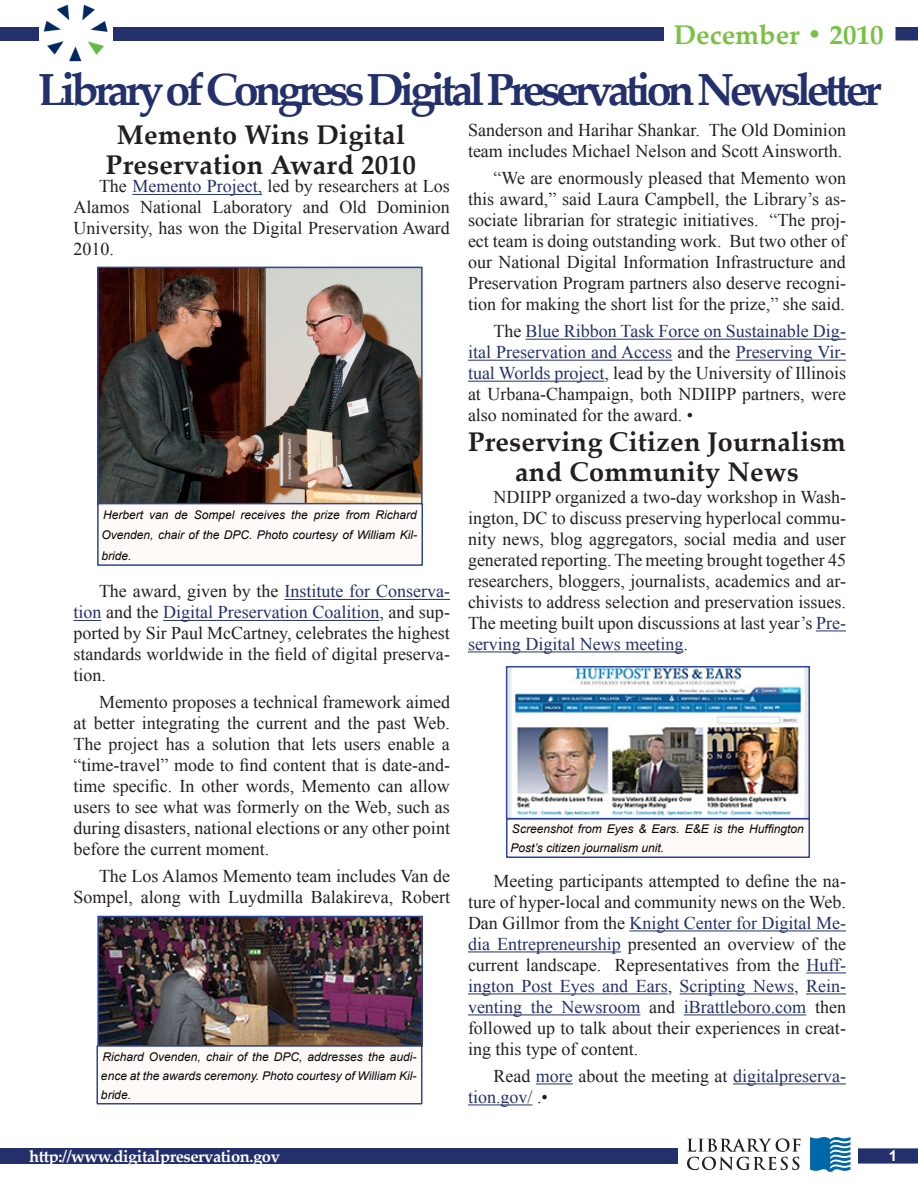
<style>
.page{position:relative;width:918px;height:1188px;background:#fff}
.page>*{position:absolute;margin:0;border:0;box-sizing:border-box;transform-origin:0 0}
.t1{font:700 45px "Palatino Linotype";letter-spacing:-.1em;color:#24306b}
.Heading{font:700 27px/30px "Palatino Linotype";letter-spacing:.01em;color:#231f20;text-align:center}
.Date{font:700 27px "Palatino Linotype";color:#79c142}
.t2{font:18px/21px "Times New Roman";color:#231f20;text-align:justify}
.t3{font:18px/21px "Times New Roman";color:#24306b}
.t4{font:700 16.5px "Palatino Linotype";letter-spacing:-.025em;color:#fff}
.t5{font:700 15px "Arial";color:#fff}
.t6{font:italic 12px/20.5px "Arial";color:#050705;text-align:justify}
.s1{color:#24306b}
.s2{color:#231f20}
</style>
<div class="page">
<div style="left:858px;top:1148px;width:60px;height:16px;background:#24306b"></div>
<svg style="left:687px;top:1138px;width:114px;height:32px"></svg>
<svg style="left:810px;top:1137px;width:40px;height:35px"></svg>
<div style="left:0;top:1148px;width:678px;height:16px;background:#24306b"></div>
<div style="left:0;top:27px;width:663px;height:13px;background:#24306b"></div>
<img style="left:40px;top:4px;width:72px;height:58px">
<div style="left:895px;top:27px;width:23px;height:13px;background:#24306b"></div>
<hr style="left:132px;top:194px;width:130px;height:1px;background:#24306b">
<hr style="left:284px;top:599px;width:166px;height:1px;background:#24306b">
<svg style="left:74px;top:620px;width:28px;height:1px"></svg>
<hr style="left:163px;top:620px;width:216px;height:1px;background:#24306b">
<hr style="left:816px;top:631px;width:30px;height:1px;background:#24306b">
<hr style="left:468px;top:652px;width:215px;height:1px;background:#24306b">
<hr style="left:630px;top:931px;width:216px;height:1px;background:#24306b">
<hr style="left:468px;top:952px;width:153px;height:1px;background:#24306b">
<hr style="left:806px;top:973px;width:40px;height:1px;background:#24306b">
<hr style="left:468px;top:994px;width:200px;height:1px;background:#24306b">
<hr style="left:680px;top:994px;width:114px;height:1px;background:#24306b">
<hr style="left:806px;top:994px;width:40px;height:1px;background:#24306b">
<hr style="left:468px;top:1015px;width:172px;height:1px;background:#24306b">
<hr style="left:684px;top:1015px;width:122px;height:1px;background:#24306b">
<hr style="left:536px;top:1084px;width:37px;height:1px;background:#24306b">
<hr style="left:733px;top:1084px;width:113px;height:1px;background:#24306b">
<hr style="left:468px;top:1105px;width:65px;height:1px;background:#24306b">
<div style="left:507px;top:819px;width:302px;height:38px;background:#fff9f7"></div>
<div style="left:506px;top:818px;width:304px;height:40px;border:2px solid #2b4599"></div>
<img style="left:509px;top:669px;width:298px;height:147px">
<div style="left:506px;top:666px;width:304px;height:153px;border:2px solid #2b4599"></div>
<img style="left:100px;top:270px;width:320px;height:232px">
<div style="left:97px;top:267px;width:326px;height:238px;border:2px solid #2b4599"></div>
<img style="left:100px;top:919px;width:320px;height:125px">
<div style="left:97px;top:916px;width:326px;height:131px;border:2px solid #2b4599"></div>
<hr style="left:526px;top:339px;width:320px;height:1px;background:#24306b">
<hr style="left:468px;top:360px;width:204px;height:1px;background:#24306b">
<hr style="left:736px;top:360px;width:110px;height:1px;background:#24306b">
<hr style="left:468px;top:381px;width:137px;height:1px;background:#24306b">
<div style="left:98px;top:504px;width:324px;height:61px;background:#fff9f7"></div>
<div style="left:97px;top:503px;width:326px;height:63px;border:2px solid #2b4599"></div>
<div style="left:97px;top:1046px;width:325px;height:58px;background:#fff9f7"></div>
<div style="left:96px;top:1045px;width:326px;height:59px;border:2px solid #2b4599"></div>
<p class="Date" style="left:674px;top:15px;width:211px">December • 2010</p>
<p class="t1" style="left:38px;top:58px;width:845px">Library of Congress Digital Preservation Newsletter</p>
<p class="Heading" style="left:106px;top:118px;width:312px">Memento Wins Digital<br>Preservation Award 2010</p>
<p class="t2" style="left:74px;top:176px;width:378px;text-indent:26px">The <span class="s1">Memento Project,</span> led by researchers at Los Alamos National Laboratory and Old Dominion University, has won the Digital Preservation Award 2010.</p>
<p class="t6" style="left:102px;top:504px;width:317px">Herbert van de Sompel receives the prize from Richard Ovenden, chair of the DPC. Photo courtesy of William Kil&shy;bride.</p>
<p class="t2" style="left:74px;top:581px;width:378px;text-indent:26px">The award, given by the <span class="s1">Institute for Conserva&shy;tion</span> and the <span class="s1">Digital Preservation Coalition</span>, and sup&shy;ported by Sir Paul McCartney, celebrates the highest standards worldwide in the field of digital preserva&shy;tion.</p>
<p class="t2" style="left:74px;top:692px;width:378px;text-indent:26px">Memento proposes a technical framework aimed at better integrating the current and the past Web.<br>The project has a solution that lets users enable a “time-travel” mode to find content that is date-and&shy;time specific. In other words, Memento can allow users to see what was formerly on the Web, such as during disasters, national elections or any other point before the current moment.</p>
<p class="t2" style="left:74px;top:866px;width:378px;text-align:right">The Los Alamos Memento team includes Van de<br>Sompel, along with Luydmilla Balakireva, Robert</p>
<p class="t6" style="left:101px;top:1048px;width:317px;line-height:18.8px">Richard Ovenden, chair of the DPC, addresses the audi&shy;ence at the awards ceremony. Photo courtesy of William Kil&shy;bride.</p>
<p class="t4" style="left:29px;top:1145px;width:252px">http://www.digitalpreservation.gov</p>
<p class="t2" style="left:468px;top:119px;width:379px">Sanderson and Harihar Shankar. The Old Dominion team includes Michael Nelson and Scott Ainsworth.</p>
<p class="t2" style="left:468px;top:167px;width:380px;text-indent:26px">“We are enormously pleased that Memento won this award,” said Laura Campbell, the Library’s as&shy;sociate librarian for strategic initiatives. “The proj&shy;ect team is doing outstanding work. But two other of our National Digital Information Infrastructure and Preservation Program partners also deserve recogni&shy;tion for making the short list for the prize,” she said.</p>
<p class="t2" style="left:468px;top:320px;width:380px;text-indent:26px">The <span class="s1">Blue Ribbon Task Force on Sustainable Dig&shy;ital Preservation and Access</span> and the <span class="s1">Preserving Vir&shy;tual Worlds project</span>, lead by the University of Illinois at Urbana-Champaign, both NDIIPP partners, were also nominated for the award. •</p>
<p class="Heading" style="left:468px;top:425px;width:380px">Preserving Citizen Journalism and Community News</p>
<p class="t2" style="left:468px;top:486px;width:379px;text-indent:26px">NDIIPP organized a two-day workshop in Wash&shy;ington, DC to discuss preserving hyperlocal commu&shy;nity news, blog aggregators, social media and user generated reporting. The meeting brought together 45 researchers, bloggers, journalists, academics and ar&shy;chivists to address selection and preservation issues.<br>The meeting built upon discussions at last year’s <span class="s1">Pre&shy;serving Digital News meeting</span>.</p>
<p class="t6" style="left:510px;top:820px;width:295px;line-height:18.6px">Screenshot from Eyes &amp; Ears. E&amp;E is the Huffington<br>Post’s citizen journalism unit.</p>
<p class="t2" style="left:468px;top:870px;width:380px;text-indent:26px">Meeting participants attempted to define the na&shy;ture of hyper-local and community news on the Web.<br>Dan Gillmor from the <span class="s1">Knight Center for Digital Me&shy;dia Entrepreneurship</span> presented an overview of the current landscape. Representatives from the <span class="s1">Huff&shy;ington Post Eyes and Ears</span>, <span class="s1">Scripting News</span>, <span class="s1">Rein&shy;venting the Newsroom</span> and <span class="s1">iBrattleboro.com</span> then followed up to talk about their experiences in creat&shy;ing this type of content.</p>
<p class="t3" style="left:468px;top:1065px;width:379px;text-indent:26px"><span class="s2">Read</span> more <span class="s2">about the meeting at</span> digitalpreserva&shy;tion.gov/ <span class="s2">.•</span></p>
<p class="t5" style="left:889px;top:1146px;width:10px">1</p>
</div>
